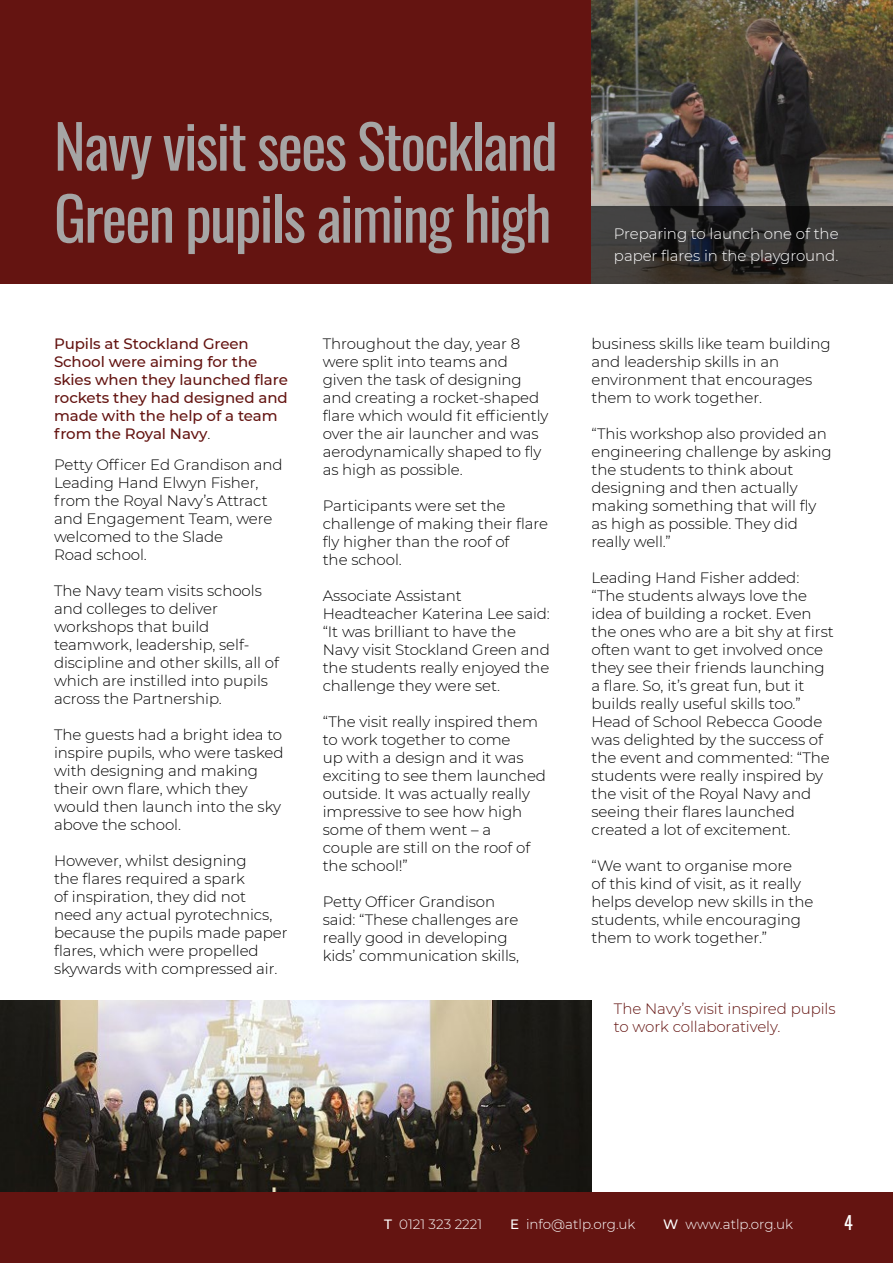
<style>
.page{position:relative;width:893px;height:1263px;background:#fff}
.page>*{position:absolute;margin:0;border:0;box-sizing:border-box;transform-origin:0 0}
.t1{font:60px/72px "Oswald";letter-spacing:-.03em;color:#a6a5a5}
.t2{font:18px "Oswald";color:#fff}
.t3{font:300 15px/18px "Montserrat";letter-spacing:-.005em;color:#000}
.t4{font:500 15px/18px "Montserrat";letter-spacing:-.005em;color:#641411}
.t5{font:300 15px/21.6px "Montserrat";letter-spacing:-.005em;color:#fff}
.t6{font:300 15px/18px "Montserrat";letter-spacing:-.005em;color:#641411}
.t7{font:300 13.5px "Montserrat";color:#fff}
.s1{font-weight:300;color:#000}
.s2{font-weight:500}
</style>
<div class="page">
<div style="left:0;top:0;width:893px;height:284px;background:#641411"></div>
<img style="left:591px;top:0;width:302px;height:206px">
<svg style="left:591px;top:206px;width:302px;height:78px;background:#353230"></svg>
<img style="left:0;top:1000px;width:591px;height:193px">
<div style="left:0;top:1193px;width:893px;height:70px;background:#641411"></div>
<h1 class="t1" style="left:54px;top:104px;width:505px">Navy visit sees Stockland<br>Green pupils aiming high</h1>
<p class="t4" style="left:54px;top:334px;width:235px">Pupils at Stockland Green<br>School were aiming for the skies when they launched flare rockets they had designed and made with the help of a team from the Royal Navy<span class="s1">.</span></p>
<p class="t3" style="left:54px;top:455px;width:230px">Petty Officer Ed Grandison and<br>Leading Hand Elwyn Fisher, from the Royal Navy’s Attract and Engagement Team, were welcomed to the Slade<br>Road school.</p>
<p class="t3" style="left:54px;top:581px;width:226px">The Navy team visits schools and colleges to deliver workshops that build teamwork, leadership, self&shy;discipline and other skills, all of which are instilled into pupils across the Partnership.</p>
<p class="t3" style="left:54px;top:725px;width:231px">The guests had a bright idea to inspire pupils, who were tasked with designing and making their own flare, which they would then launch into the sky above the school.</p>
<p class="t3" style="left:54px;top:851px;width:235px">However, whilst designing<br>the flares required a spark<br>of inspiration, they did not need any actual pyrotechnics, because the pupils made paper flares, which were propelled skywards with compressed air.</p>
<p class="t3" style="left:323px;top:335px;width:227px">Throughout the day, year 8 were split into teams and given the task of designing and creating a rocket-shaped flare which would fit efficiently over the air launcher and was aerodynamically shaped to fly as high as possible.</p>
<p class="t3" style="left:323px;top:497px;width:227px">Participants were set the challenge of making their flare fly higher than the roof of<br>the school.</p>
<p class="t3" style="left:323px;top:587px;width:229px">Associate Assistant<br>Headteacher Katerina Lee said: “It was brilliant to have the<br>Navy visit Stockland Green and the students really enjoyed the challenge they were set.</p>
<p class="t3" style="left:323px;top:713px;width:225px">“The visit really inspired them to work together to come<br>up with a design and it was exciting to see them launched outside. It was actually really impressive to see how high some of them went – a<br>couple are still on the roof of the school!”</p>
<p class="t3" style="left:323px;top:893px;width:198px">Petty Officer Grandison said: “These challenges are really good in developing kids’ communication skills,</p>
<p class="t5" style="left:614px;top:222px;width:226px">Preparing to launch one of the paper flares in the playground.</p>
<p class="t3" style="left:591px;top:335px;width:241px">business skills like team building and leadership skills in an environment that encourages them to work together.</p>
<p class="t3" style="left:591px;top:425px;width:242px">“This workshop also provided an engineering challenge by asking the students to think about designing and then actually making something that will fly as high as possible. They did really well.”</p>
<p class="t3" style="left:591px;top:569px;width:244px">Leading Hand Fisher added: “The students always love the idea of building a rocket. Even the ones who are a bit shy at first often want to get involved once they see their friends launching a flare. So, it’s great fun, but it builds really useful skills too.”<br>Head of School Rebecca Goode was delighted by the success of the event and commented: “The students were really inspired by the visit of the Royal Navy and seeing their flares launched created a lot of excitement.</p>
<p class="t3" style="left:591px;top:857px;width:223px">“We want to organise more<br>of this kind of visit, as it really helps develop new skills in the students, while encouraging them to work together.”</p>
<p class="t6" style="left:614px;top:999px;width:223px">The Navy’s visit inspired pupils to work collaboratively.</p>
<p class="t7" style="left:384px;top:1215px;width:99px"><span class="s2">T</span> 0121 323 2221</p>
<p class="t7" style="left:510px;top:1215px;width:127px"><span class="s2">E</span> info@atlp.org.uk</p>
<p class="t7" style="left:663px;top:1215px;width:131px"><span class="s2">W</span> www.atlp.org.uk</p>
<p class="t2" style="left:844px;top:1207px;width:10px">4</p>
</div>
